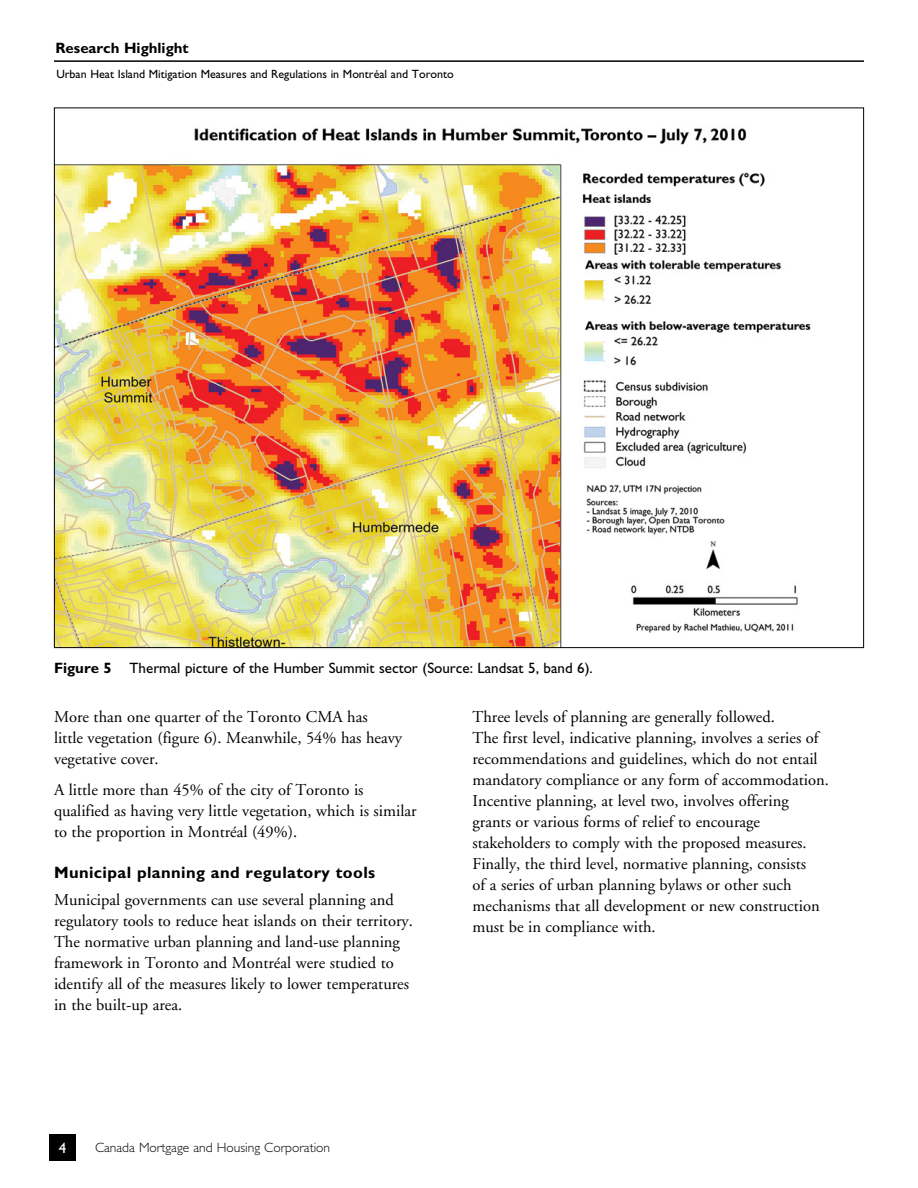
<style>
.page{position:relative;width:918px;height:1188px;background:#fff}
.page>*{position:absolute;margin:0;border:0;box-sizing:border-box;transform-origin:0 0}
.RH_Body_1{font:16.5px/21px "Adobe Garamond";color:#000}
.RH_Subhead_2{font:700 16.5px "Gill Sans Std";letter-spacing:.025em;color:#000}
.RH_Caption_Figure{font:15px "Gill Sans Std";color:#000}
.t1{font:700 15px "Gill Sans Std";color:#000}
.t2{font:15px "Gill Sans Std";color:#fff}
.t3{font:300 13.5px "Gill Sans Std";color:#000}
.t4{font:12px "Gill Sans Std";color:#000}
.s1{font-weight:700}
</style>
<div class="page">
<hr style="left:54px;top:60px;width:810px;height:2px;background:#000">
<div style="left:49px;top:1134px;width:27px;height:27px;background:#000"></div>
<img style="left:56px;top:128px;width:755px;height:518px">
<p class="t1" style="left:56px;top:39px;width:135px">Research Highlight</p>
<p class="t4" style="left:56px;top:67px;width:399px">Urban Heat Island Mitigation Measures and Regulations in Montréal and Toronto</p>
<p class="RH_Caption_Figure" style="left:54px;top:660px;width:540px"><span class="s1">Figure 5</span> Thermal picture of the Humber Summit sector (Source: Landsat 5, band 6).</p>
<p class="RH_Body_1" style="left:54px;top:706px;width:350px">More than one quarter of the Toronto CMA has<br>little vegetation (figure 6). Meanwhile, 54% has heavy vegetative cover.</p>
<p class="RH_Body_1" style="left:54px;top:780px;width:364px">A little more than 45% of the city of Toronto is qualified as having very little vegetation, which is similar to the proportion in Montréal (49%).</p>
<h3 class="RH_Subhead_2" style="left:54px;top:862px;width:323px">Municipal planning and regulatory tools</h3>
<p class="RH_Body_1" style="left:54px;top:890px;width:360px">Municipal governments can use several planning and regulatory tools to reduce heat islands on their territory.<br>The normative urban planning and land-use planning framework in Toronto and Montréal were studied to identify all of the measures likely to lower temperatures in the built-up area.</p>
<p class="t2" style="left:59px;top:1139px;width:9px">4</p>
<p class="t3" style="left:95px;top:1140px;width:237px">Canada Mortgage and Housing Corporation</p>
<p class="RH_Body_1" style="left:472px;top:706px;width:358px">Three levels of planning are generally followed.<br>The first level, indicative planning, involves a series of recommendations and guidelines, which do not entail mandatory compliance or any form of accommodation.<br>Incentive planning, at level two, involves offering grants or various forms of relief to encourage stakeholders to comply with the proposed measures.<br>Finally, the third level, normative planning, consists<br>of a series of urban planning bylaws or other such mechanisms that all development or new construction must be in compliance with.</p>
</div>
